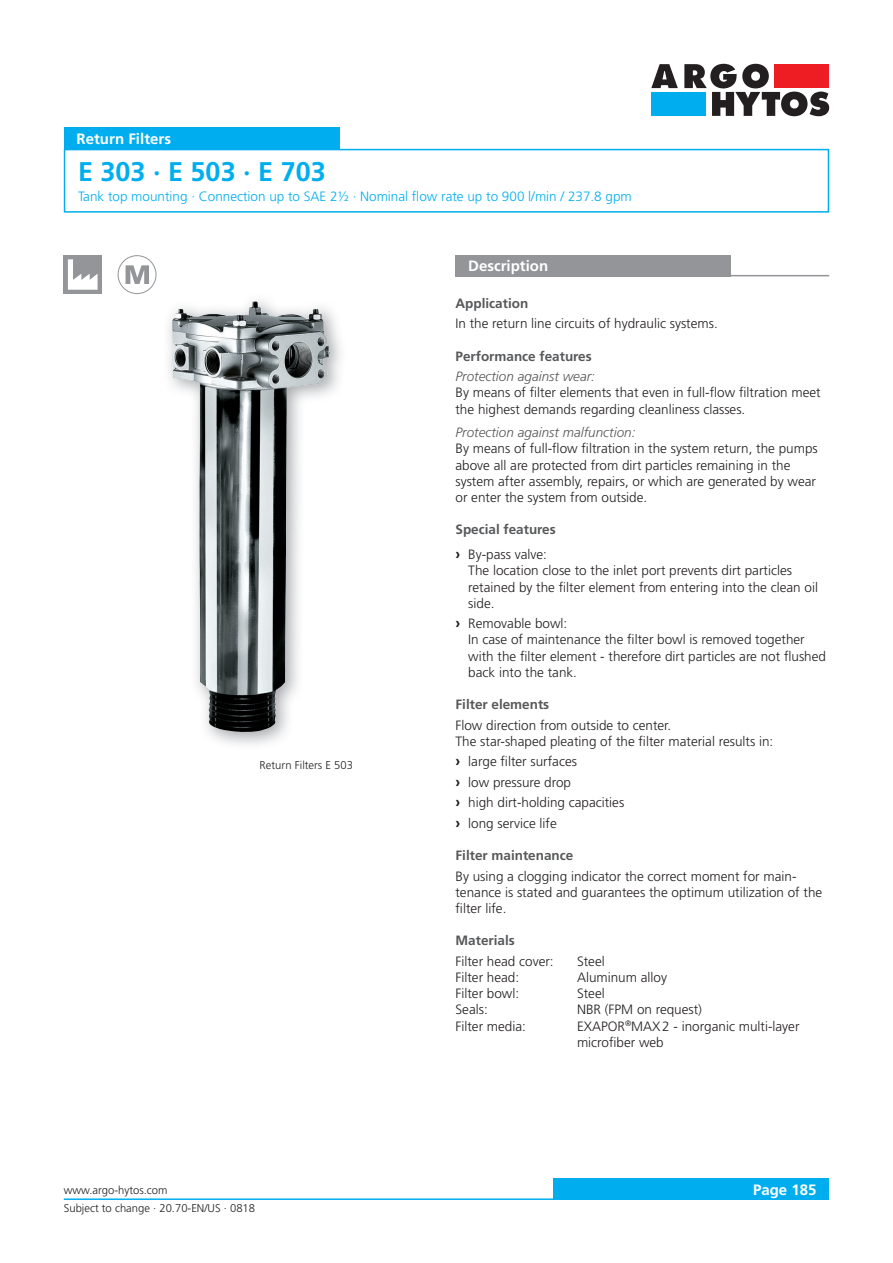
<style>
.page{position:relative;width:893px;height:1263px;background:#fff}
.page>*{position:absolute;margin:0;border:0;box-sizing:border-box;transform-origin:0 0}
.t1{font:700 27px "Frutiger LT";color:#00aeef}
.t2{font:700 15px "Frutiger LT";color:#fff}
.t3{font:300 13.5px/16.2px "Frutiger LT";color:#231f20}
.t4{font:700 13.5px/24.8px "Frutiger LT";color:#57585a}
.t5{font:300 13.5px "Frutiger LT";color:#00aeef}
.t6{font:italic 300 13.5px "Frutiger LT";color:#57585a}
.t7{font:300 11.25px "Frutiger LT";color:#231f20}
.s1{font-size:15px;color:#231f20}
.s2{font-weight:300;color:#231f20}
.s3{font-weight:700;font-size:15px}
</style>
<div class="page">
<div style="left:553px;top:1179px;width:276px;height:21px;background:#00aeef"></div>
<hr style="left:64px;top:1198px;width:765px;height:2px;background:#00aeef">
<svg style="left:651px;top:64px;width:27px;height:24px"></svg>
<div style="left:651px;top:92px;width:55px;height:24px;background:#00aeef"></div>
<svg style="left:684px;top:64px;width:145px;height:52px"></svg>
<div style="left:64px;top:149px;width:765px;height:64px;border:2px solid #00aeef"></div>
<div style="left:64px;top:128px;width:276px;height:21px;background:#00aeef"></div>
<div style="left:455px;top:255px;width:276px;height:21px;background:#939598"></div>
<hr style="left:455px;top:275px;width:374px;height:1px;background:#939598">
<div style="left:64px;top:255px;width:38px;height:39px;background:#939598"></div>
<svg style="left:68px;top:259px;width:30px;height:31px"></svg>
<div style="left:118px;top:255px;width:38px;height:39px;border:1px solid #939598;border-radius:50%"></div>
<svg style="left:126px;top:265px;width:23px;height:19px"></svg>
<img style="left:168px;top:300px;width:173px;height:445px">
<img style="left:172px;top:301px;width:82px;height:67px">
<p class="t2" style="left:77px;top:130px;width:96px">Return Filters</p>
<h1 class="t1" style="left:78px;top:155px;width:249px">E 303 · E 503 · E 703</h1>
<p class="t5" style="left:78px;top:189px;width:555px">Tank top mounting · Connection up to SAE 2½ · Nominal flow rate up to 900 l/min / 237.8 gpm</p>
<p class="t7" style="left:260px;top:758px;width:95px">Return Filters E 503</p>
<p class="t2" style="left:468px;top:257px;width:81px">Description</p>
<p class="t4" style="left:455px;top:291px;width:74px">Application</p>
<p class="t3" style="left:455px;top:316px;width:264px">In the return line circuits of hydraulic systems.</p>
<p class="t4" style="left:455px;top:344px;width:138px">Performance features</p>
<p class="t6" style="left:455px;top:369px;width:141px">Protection against wear:</p>
<p class="t3" style="left:455px;top:385px;width:367px">By means of filter elements that even in full-flow filtration meet the highest demands regarding cleanliness classes.</p>
<p class="t6" style="left:455px;top:425px;width:182px">Protection against malfunction:</p>
<p class="t3" style="left:455px;top:441px;width:364px">By means of full-flow filtration in the system return, the pumps above all are protected from dirt particles remaining in the system after assembly, repairs, or which are generated by wear or enter the system from outside.</p>
<p class="t4" style="left:455px;top:517px;width:102px">Special features <span class="s1">›</span> <span class="s2">By-pass valve:</span></p>
<p class="t3" style="left:468px;top:563px;width:351px">The location close to the inlet port prevents dirt particles retained by the filter element from entering into the clean oil side.</p>
<p class="t3" style="left:468px;top:616px;width:359px;text-indent:-13px"><span class="s3">›</span> Removable bowl:<br>In case of maintenance the filter bowl is removed together with the filter element - therefore dirt particles are not flushed back into the tank.</p>
<p class="t4" style="left:455px;top:692px;width:95px">Filter elements</p>
<p class="t3" style="left:455px;top:717px;width:319px">Flow direction from outside to center.<br>The star-shaped pleating of the filter material results in:</p>
<p class="t3" style="left:455px;top:752px;width:170px;line-height:20.4px"><span class="s3">›</span> large filter surfaces<br><span class="s3">›</span> low pressure drop<br><span class="s3">›</span> high dirt-holding capacities <span class="s3">›</span> long service life</p>
<p class="t4" style="left:455px;top:843px;width:119px">Filter maintenance</p>
<p class="t3" style="left:455px;top:868px;width:368px">By using a clogging indicator the correct moment for main&shy;tenance is stated and guarantees the optimum utilization of the filter life.</p>
<p class="t4" style="left:455px;top:928px;width:61px">Materials</p>
<p class="t3" style="left:455px;top:953px;width:100px">Filter head cover:</p>
<p class="t3" style="left:577px;top:953px;width:29px">Steel</p>
<p class="t3" style="left:455px;top:969px;width:65px">Filter head:</p>
<p class="t3" style="left:577px;top:969px;width:92px">Aluminum alloy</p>
<p class="t3" style="left:455px;top:986px;width:65px">Filter bowl:</p>
<p class="t3" style="left:577px;top:986px;width:29px">Steel</p>
<p class="t3" style="left:455px;top:1002px;width:34px">Seals:</p>
<p class="t3" style="left:577px;top:1002px;width:127px">NBR (FPM on request)</p>
<p class="t3" style="left:455px;top:1018px;width:72px">Filter media:</p>
<p class="t3" style="left:577px;top:1018px;width:224px">EXAPOR<sup>®</sup>MAX 2 - inorganic multi-layer microfiber web</p>
<p class="t7" style="left:64px;top:1184px;width:105px">www.argo-hytos.com</p>
<p class="t2" style="left:753px;top:1181px;width:65px">Page 185</p>
<p class="t7" style="left:64px;top:1202px;width:193px">Subject to change · 20.70-EN/US · 0818</p>
</div>
